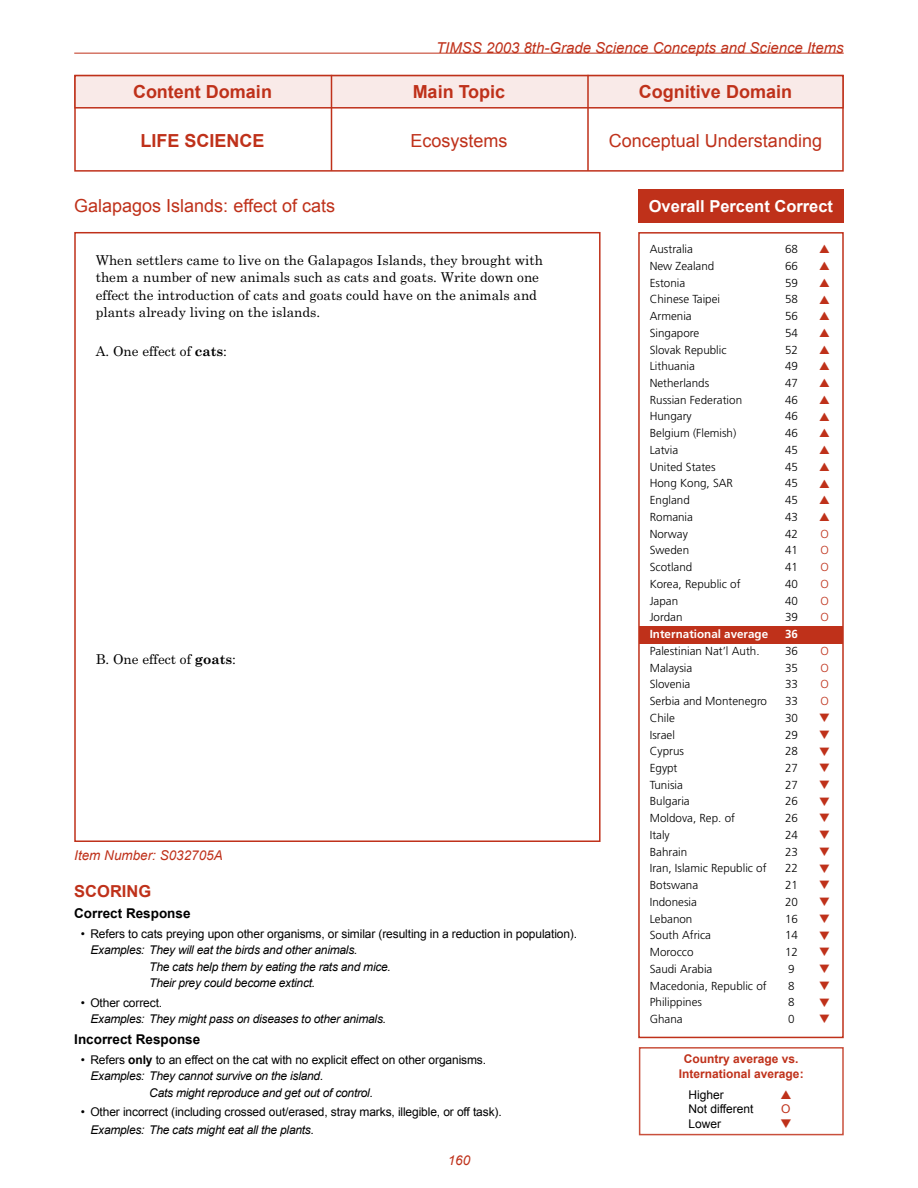
<style>
.page{position:relative;width:918px;height:1188px;background:#fff}
.page>*{position:absolute;margin:0;border:0;box-sizing:border-box;transform-origin:0 0}
.t1{font:18px "Arial";color:#bf311a}
.t2{font:700 18px "Arial";color:#bf311a}
.t3{font:700 16.5px "Arial";color:#fff}
.t4{font:700 16.5px "Arial";color:#bf311a}
.t5{font:italic 15px "Arial";color:#bf311a}
.t6{font:13.5px/17.2px "Century Schoolbook";color:#000}
.t7{font:700 13.5px "Arial";color:#000}
.t8{font:italic 13.5px "Arial";color:#bf311a}
.t9{font:italic 12px/16.2px "Arial";letter-spacing:-.02em;color:#000}
.t10{font:12px/14.4px "Arial";letter-spacing:-.01em;color:#000}
.t11{font:700 12px/14.4px "Arial";color:#bf311a;text-align:center}
.t12{font:12px "Arial";color:#bf311a}
.t13{font:300 11.7px "Frutiger";color:#000}
.t14{font:700 11.7px "Frutiger";color:#fff}
.t15{font:300 11.7px "Frutiger";color:#bf311a}
.s1{font-weight:700}
</style>
<div class="page">
<div style="left:74px;top:75px;width:770px;height:97px;border:2px solid #bf311a"></div>
<div style="left:75px;top:76px;width:768px;height:32px;background:#f9eae8"></div>
<div style="left:74px;top:75px;width:770px;height:34px;border:2px solid #bf311a"></div>
<hr style="left:331px;top:75px;width:1px;height:96px;background:#bf311a">
<hr style="left:587px;top:75px;width:2px;height:96px;background:#bf311a">
<div style="left:638px;top:232px;width:206px;height:806px;border:2px solid #bf311a"></div>
<div style="left:638px;top:189px;width:206px;height:34px;background:#bf311a"></div>
<div style="left:639px;top:1047px;width:205px;height:88px;border:2px solid #c9503c"></div>
<hr style="left:74px;top:53px;width:770px;height:1px;background:#bf311a">
<div style="left:74px;top:232px;width:527px;height:610px;border:2px solid #bf311a"></div>
<div style="left:639px;top:626px;width:204px;height:18px;background:#bf311a"></div>
<p class="t5" style="left:436px;top:39px;width:409px">TIMSS 2003 8th-Grade Science Concepts and Science Items</p>
<h1 class="t2" style="left:133px;top:82px;width:140px">Content Domain</h1>
<h1 class="t2" style="left:413px;top:82px;width:94px">Main Topic</h1>
<h1 class="t2" style="left:639px;top:82px;width:155px">Cognitive Domain</h1>
<h1 class="t2" style="left:140px;top:131px;width:112px">Life Science</h1>
<h1 class="t1" style="left:410px;top:131px;width:99px">Ecosystems</h1>
<h1 class="t1" style="left:609px;top:131px;width:215px">Conceptual Understanding</h1>
<h1 class="t1" style="left:74px;top:195px;width:262px">Galapagos Islands: effect of cats</h1>
<p class="t6" style="left:96px;top:251px;width:449px">When settlers came to live on the Galapagos Islands, they brought with them a number of new animals such as cats and goats. Write down one effect the introduction of cats and goats could have on the animals and plants already living on the islands.</p>
<p class="t6" style="left:96px;top:342px;width:133px">A. One effect of <span class="s1">cats</span>:</p>
<p class="t6" style="left:96px;top:650px;width:142px">B. One effect of <span class="s1">goats</span>:</p>
<p class="t8" style="left:74px;top:847px;width:150px">Item Number: S032705A</p>
<h2 class="t4" style="left:74px;top:882px;width:79px">SCORING</h2>
<p class="t7" style="left:74px;top:906px;width:118px">Correct Response</p>
<p class="t10" style="left:81px;top:927px;width:498px">• Refers to cats preying upon other organisms, or similar (resulting in a reduction in population).</p>
<p class="t9" style="left:149px;top:942px;width:243px;text-indent:-59px">Examples: They will eat the birds and other animals.<br>The cats help them by eating the rats and mice.<br>Their prey could become extinct.</p>
<p class="t10" style="left:81px;top:995px;width:83px">• Other correct.</p>
<p class="t9" style="left:90px;top:1010px;width:297px">Examples: They might pass on diseases to other animals.</p>
<p class="t7" style="left:74px;top:1032px;width:128px">Incorrect Response</p>
<p class="t10" style="left:81px;top:1053px;width:407px">• Refers <span class="s1">only</span> to an effect on the cat with no explicit effect on other organisms.</p>
<p class="t9" style="left:90px;top:1068px;width:234px">Examples: They cannot survive on the island.</p>
<p class="t9" style="left:149px;top:1084px;width:225px">Cats might reproduce and get out of control.</p>
<p class="t10" style="left:81px;top:1105px;width:423px">• Other incorrect (including crossed out/erased, stray marks, illegible, or off task).</p>
<p class="t9" style="left:90px;top:1121px;width:225px">Examples: The cats might eat all the plants.</p>
<p class="t8" style="left:448px;top:1153px;width:24px">160</p>
<h2 class="t3" style="left:649px;top:197px;width:186px">Overall Percent Correct</h2>
<p class="t13" style="left:650px;top:242px;width:45px">Australia</p>
<p class="t13" style="left:785px;top:242px;width:14px">68</p>
<p class="t13" style="left:650px;top:259px;width:66px">New Zealand</p>
<p class="t13" style="left:785px;top:259px;width:14px">66</p>
<p class="t13" style="left:650px;top:276px;width:37px">Estonia</p>
<p class="t13" style="left:785px;top:276px;width:14px">59</p>
<p class="t13" style="left:650px;top:293px;width:72px">Chinese Taipei</p>
<p class="t13" style="left:785px;top:293px;width:14px">58</p>
<p class="t13" style="left:650px;top:309px;width:43px">Armenia</p>
<p class="t13" style="left:785px;top:309px;width:14px">56</p>
<p class="t13" style="left:650px;top:326px;width:51px">Singapore</p>
<p class="t13" style="left:785px;top:326px;width:14px">54</p>
<p class="t13" style="left:650px;top:343px;width:78px">Slovak Republic</p>
<p class="t13" style="left:785px;top:343px;width:14px">52</p>
<p class="t13" style="left:650px;top:360px;width:47px">Lithuania</p>
<p class="t13" style="left:785px;top:360px;width:14px">49</p>
<p class="t13" style="left:650px;top:376px;width:61px">Netherlands</p>
<p class="t13" style="left:785px;top:376px;width:14px">47</p>
<p class="t13" style="left:650px;top:393px;width:94px">Russian Federation</p>
<p class="t13" style="left:785px;top:393px;width:14px">46</p>
<p class="t13" style="left:650px;top:410px;width:43px">Hungary</p>
<p class="t13" style="left:785px;top:410px;width:14px">46</p>
<p class="t13" style="left:650px;top:427px;width:88px">Belgium (Flemish)</p>
<p class="t13" style="left:785px;top:427px;width:14px">46</p>
<p class="t13" style="left:650px;top:443px;width:30px">Latvia</p>
<p class="t13" style="left:785px;top:443px;width:14px">45</p>
<p class="t13" style="left:650px;top:460px;width:67px">United States</p>
<p class="t13" style="left:785px;top:460px;width:14px">45</p>
<p class="t13" style="left:650px;top:477px;width:85px">Hong Kong, SAR</p>
<p class="t13" style="left:785px;top:477px;width:14px">45</p>
<p class="t13" style="left:650px;top:494px;width:42px">England</p>
<p class="t13" style="left:785px;top:494px;width:14px">45</p>
<p class="t13" style="left:650px;top:510px;width:45px">Romania</p>
<p class="t13" style="left:785px;top:510px;width:14px">43</p>
<p class="t13" style="left:650px;top:527px;width:40px">Norway</p>
<p class="t13" style="left:785px;top:527px;width:14px">42</p>
<p class="t15" style="left:820px;top:527px;width:10px">O</p>
<p class="t13" style="left:650px;top:544px;width:41px">Sweden</p>
<p class="t13" style="left:785px;top:544px;width:14px">41</p>
<p class="t15" style="left:820px;top:544px;width:10px">O</p>
<p class="t13" style="left:650px;top:560px;width:44px">Scotland</p>
<p class="t13" style="left:785px;top:560px;width:14px">41</p>
<p class="t15" style="left:820px;top:560px;width:10px">O</p>
<p class="t13" style="left:650px;top:577px;width:92px">Korea, Republic of</p>
<p class="t13" style="left:785px;top:577px;width:14px">40</p>
<p class="t15" style="left:820px;top:577px;width:10px">O</p>
<p class="t13" style="left:650px;top:594px;width:30px">Japan</p>
<p class="t13" style="left:785px;top:594px;width:14px">40</p>
<p class="t15" style="left:820px;top:594px;width:10px">O</p>
<p class="t13" style="left:650px;top:611px;width:34px">Jordan</p>
<p class="t13" style="left:785px;top:611px;width:14px">39</p>
<p class="t15" style="left:820px;top:611px;width:10px">O</p>
<p class="t14" style="left:650px;top:627px;width:120px">International average</p>
<p class="t14" style="left:785px;top:627px;width:14px">36</p>
<p class="t13" style="left:650px;top:644px;width:111px">Palestinian Nat’l Auth.</p>
<p class="t13" style="left:785px;top:644px;width:14px">36</p>
<p class="t15" style="left:820px;top:644px;width:10px">O</p>
<p class="t13" style="left:650px;top:661px;width:44px">Malaysia</p>
<p class="t13" style="left:785px;top:661px;width:14px">35</p>
<p class="t15" style="left:820px;top:661px;width:10px">O</p>
<p class="t13" style="left:650px;top:678px;width:42px">Slovenia</p>
<p class="t13" style="left:785px;top:678px;width:14px">33</p>
<p class="t15" style="left:820px;top:678px;width:10px">O</p>
<p class="t13" style="left:650px;top:694px;width:119px">Serbia and Montenegro</p>
<p class="t13" style="left:785px;top:694px;width:14px">33</p>
<p class="t15" style="left:820px;top:694px;width:10px">O</p>
<p class="t13" style="left:650px;top:711px;width:27px">Chile</p>
<p class="t13" style="left:785px;top:711px;width:14px">30</p>
<p class="t13" style="left:650px;top:728px;width:27px">Israel</p>
<p class="t13" style="left:785px;top:728px;width:14px">29</p>
<p class="t13" style="left:650px;top:745px;width:36px">Cyprus</p>
<p class="t13" style="left:785px;top:745px;width:14px">28</p>
<p class="t13" style="left:650px;top:761px;width:29px">Egypt</p>
<p class="t13" style="left:785px;top:761px;width:14px">27</p>
<p class="t13" style="left:650px;top:778px;width:35px">Tunisia</p>
<p class="t13" style="left:785px;top:778px;width:14px">27</p>
<p class="t13" style="left:650px;top:795px;width:42px">Bulgaria</p>
<p class="t13" style="left:785px;top:795px;width:14px">26</p>
<p class="t13" style="left:650px;top:812px;width:87px">Moldova, Rep. of</p>
<p class="t13" style="left:785px;top:812px;width:14px">26</p>
<p class="t13" style="left:650px;top:828px;width:22px">Italy</p>
<p class="t13" style="left:785px;top:828px;width:14px">24</p>
<p class="t13" style="left:650px;top:845px;width:39px">Bahrain</p>
<p class="t13" style="left:785px;top:845px;width:14px">23</p>
<p class="t13" style="left:650px;top:862px;width:118px">Iran, Islamic Republic of</p>
<p class="t13" style="left:785px;top:862px;width:14px">22</p>
<p class="t13" style="left:650px;top:879px;width:50px">Botswana</p>
<p class="t13" style="left:785px;top:879px;width:14px">21</p>
<p class="t13" style="left:650px;top:895px;width:49px">Indonesia</p>
<p class="t13" style="left:785px;top:895px;width:14px">20</p>
<p class="t13" style="left:650px;top:912px;width:44px">Lebanon</p>
<p class="t13" style="left:785px;top:912px;width:14px">16</p>
<p class="t13" style="left:650px;top:929px;width:63px">South Africa</p>
<p class="t13" style="left:785px;top:929px;width:14px">14</p>
<p class="t13" style="left:650px;top:945px;width:45px">Morocco</p>
<p class="t13" style="left:785px;top:945px;width:14px">12</p>
<p class="t13" style="left:650px;top:962px;width:64px">Saudi Arabia</p>
<p class="t13" style="left:788px;top:962px;width:8px">9</p>
<p class="t13" style="left:650px;top:979px;width:118px">Macedonia, Republic of</p>
<p class="t13" style="left:788px;top:979px;width:8px">8</p>
<p class="t13" style="left:650px;top:996px;width:54px">Philippines</p>
<p class="t13" style="left:788px;top:996px;width:8px">8</p>
<p class="t13" style="left:650px;top:1012px;width:34px">Ghana</p>
<p class="t13" style="left:788px;top:1012px;width:8px">0</p>
<p class="t11" style="left:679px;top:1052px;width:126px">Country average vs.<br>International average:</p>
<p class="t10" style="left:688px;top:1088px;width:67px">Higher<br>Not different</p>
<p class="t12" style="left:781px;top:1102px;width:11px">O</p>
<p class="t10" style="left:688px;top:1116px;width:34px">Lower</p>
</div>
